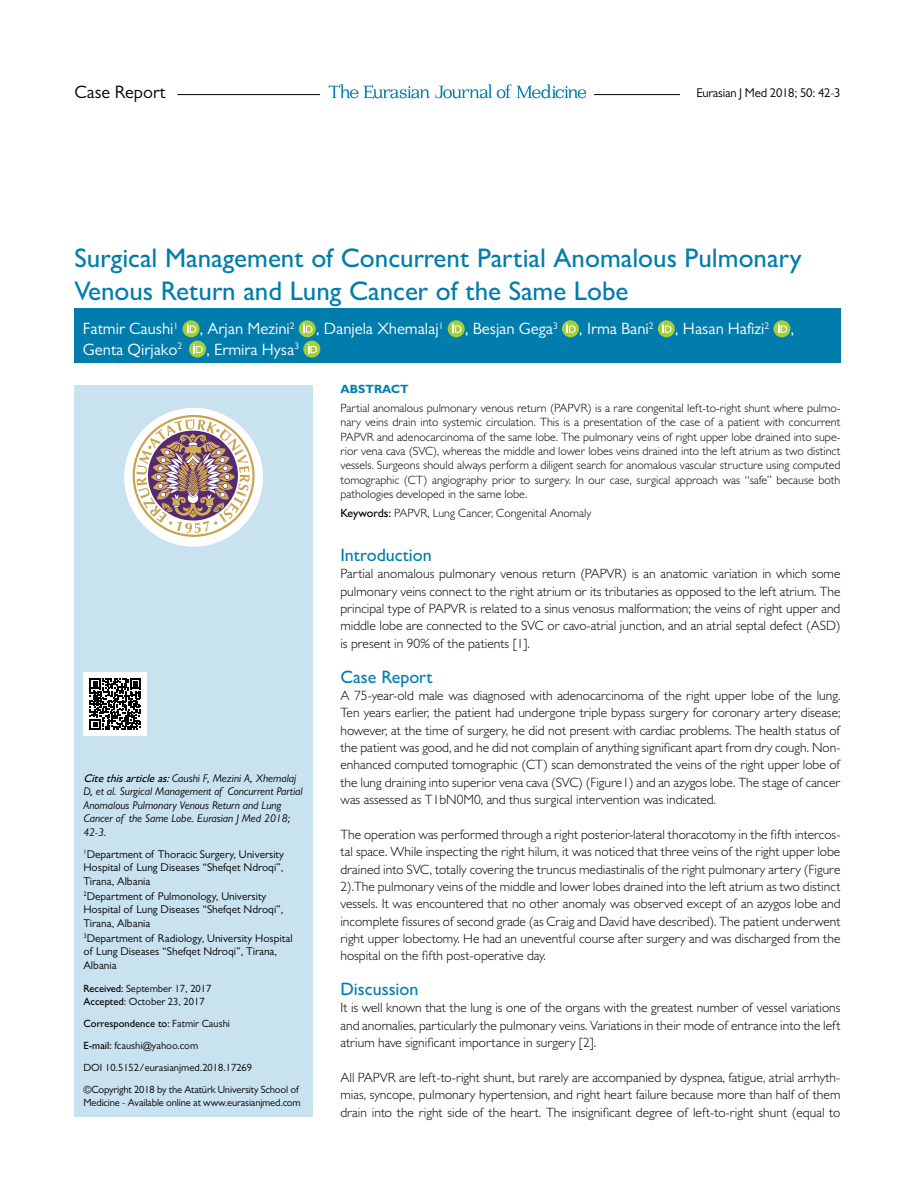
<style>
.page{position:relative;width:915px;height:1191px;background:#fff}
.page>*{position:absolute;margin:0;border:0;box-sizing:border-box;transform-origin:0 0}
.t1{font:500 27px/32.4px "Gill Sans MT Pro";color:#007dac}
.t2{font:500 18px "Gill Sans MT Pro";color:#007dac}
.t3{font:18px "Gill Sans MT Pro";color:#000}
.t4{font:16.5px "Gill Sans MT Pro";color:#fff}
.t5{font:300 13.5px/17.4px "Gill Sans MT Pro";color:#000;text-align:justify}
.t6{font:12.75px "Gill Sans MT Pro";letter-spacing:-.02em;color:#000}
.t7{font:300 12px/14.4px "Gill Sans MT Pro";color:#000;text-align:justify}
.t8{font:700 12px "Gill Sans MT Pro";color:#007dac}
.t9{font:11.25px/13.5px "Gill Sans MT Pro";color:#000}
.t10{font:italic 11.25px/13.5px "Gill Sans MT Pro";color:#000}
.t11{font:10.5px/22.2px "Gill Sans MT Pro";letter-spacing:-.015em;color:#000}
.s1{font-weight:500}
</style>
<div class="page">
<div style="left:74px;top:385px;width:239px;height:731px;background:#c9e2ef"></div>
<hr style="left:177px;top:94px;width:502px;height:1px;background:#000">
<div style="left:320px;top:80px;width:273px;height:25px;background:#fff"></div>
<svg style="left:328px;top:84px;width:101px;height:15px"></svg>
<svg style="left:435px;top:84px;width:151px;height:14px"></svg>
<div style="left:74px;top:309px;width:766px;height:54px;background:#007dac"></div>
<div style="left:182px;top:320px;width:17px;height:17px;background:#a6ce39;border-radius:50%"></div>
<svg style="left:187px;top:323px;width:9px;height:10px"></svg>
<svg style="left:298px;top:320px;width:17px;height:17px"></svg>
<svg style="left:303px;top:323px;width:9px;height:10px"></svg>
<svg style="left:447px;top:320px;width:17px;height:17px"></svg>
<svg style="left:452px;top:323px;width:9px;height:10px"></svg>
<svg style="left:561px;top:320px;width:17px;height:17px"></svg>
<svg style="left:566px;top:323px;width:9px;height:10px"></svg>
<svg style="left:657px;top:320px;width:17px;height:17px"></svg>
<svg style="left:662px;top:323px;width:9px;height:10px"></svg>
<svg style="left:773px;top:320px;width:17px;height:17px"></svg>
<svg style="left:777px;top:323px;width:9px;height:10px"></svg>
<svg style="left:189px;top:340px;width:17px;height:17px"></svg>
<svg style="left:193px;top:344px;width:10px;height:9px"></svg>
<svg style="left:303px;top:340px;width:17px;height:17px"></svg>
<svg style="left:308px;top:344px;width:9px;height:9px"></svg>
<div style="left:124px;top:408px;width:139px;height:138px;background:#fff;border-radius:50%"></div>
<svg style="left:132px;top:415px;width:122px;height:122px"></svg>
<div style="left:83px;top:672px;width:64px;height:64px;background:#fff"></div>
<svg style="left:90px;top:678px;width:51px;height:51px"></svg>
<h2 class="t3" style="left:74px;top:81px;width:93px">Case Report</h2>
<p class="t6" style="left:696px;top:85px;width:146px">Eurasian J Med 2018; 50: 42-3</p>
<h1 class="t1" style="left:74px;top:242px;width:728px">Surgical Management of Concurrent Partial Anomalous Pulmonary<br>Venous Return and Lung Cancer of the Same Lobe</h1>
<p class="t4" style="left:83px;top:319px;width:97px">Fatmir Caushi<sup>1</sup></p>
<p class="t4" style="left:199px;top:319px;width:96px">, Arjan Mezini<sup>2</sup></p>
<p class="t4" style="left:315px;top:319px;width:129px">, Danjela Xhemalaj<sup>1</sup></p>
<p class="t4" style="left:464px;top:319px;width:95px">, Besjan Gega<sup>3</sup></p>
<p class="t4" style="left:578px;top:319px;width:76px">, Irma Bani<sup>2</sup></p>
<p class="t4" style="left:674px;top:319px;width:96px">, Hasan Hafizi<sup>2</sup></p>
<p class="t4" style="left:790px;top:319px;width:5px">,</p>
<p class="t4" style="left:83px;top:339px;width:101px">Genta Qirjako<sup>2</sup></p>
<p class="t4" style="left:206px;top:339px;width:95px">, Ermira Hysa<sup>3</sup></p>
<p class="t10" style="left:83px;top:771px;width:221px"><span class="s1">Citethisarticleas:</span>Caushi F, Mezini A, Xhemalaj D, et al. Surgical Management of Concurrent Partial Anomalous Pulmonary Venous Return and Lung Cancer of the Same Lobe. Eurasian J Med 2018; 42-3.</p>
<p class="t9" style="left:83px;top:847px;width:202px;text-align:justify"><sup>1</sup>Department of Thoracic Surgery, University Hospital of Lung Diseases “Shefqet Ndroqi”, Tirana, Albania</p>
<p class="t9" style="left:83px;top:889px;width:202px"><sup>2</sup>Department of Pulmonology, University<br>Hospital of Lung Diseases “Shefqet Ndroqi”,<br>Tirana, Albania</p>
<p class="t9" style="left:83px;top:931px;width:210px"><sup>3</sup>Department of Radiology, University Hospital of Lung Diseases “Shefqet Ndroqi”, Tirana,<br>Albania</p>
<p class="t11" style="left:83px;top:982px;width:129px;line-height:12.6px"><span class="s1">Received:</span> September 17, 2017<br><span class="s1">Accepted:</span> October 23, 2017</p>
<p class="t11" style="left:83px;top:1012px;width:217px"><span class="s1">Correspondence to:</span> Fatmir Caushi<br><span class="s1">E-mail:</span> fcaushi@yahoo.com<br>DOI 10.5152/eurasianjmed.2018.17269 ©Copyright 2018 by the Atatürk University School of</p>
<p class="t11" style="left:83px;top:1091px;width:219px">Medicine - Available online at www.eurasianjmed.com</p>
<p class="t8" style="left:340px;top:382px;width:70px">ABSTRACT</p>
<p class="t7" style="left:340px;top:400px;width:501px">Partial anomalous pulmonary venous return (PAPVR) is a rare congenital left-to-right shunt where pulmo&shy;nary veins drain into systemic circulation. This is a presentation of the case of a patient with concurrent PAPVR and adenocarcinoma of the same lobe. The pulmonary veins of right upper lobe drained into supe&shy;rior vena cava (SVC), whereas the middle and lower lobes veins drained into the left atrium as two distinct vessels. Surgeons should always perform a diligent search for anomalous vascular structure using computed tomographic (CT) angiography prior to surgery. In our case, surgical approach was “safe” because both pathologies developed in the same lobe.</p>
<p class="t7" style="left:340px;top:505px;width:252px"><span class="s1">Keywords:</span> PAPVR, Lung Cancer, Congenital Anomaly</p>
<h2 class="t2" style="left:340px;top:544px;width:93px">Introduction</h2>
<p class="t5" style="left:340px;top:565px;width:501px">Partial anomalous pulmonary venous return (PAPVR) is an anatomic variation in which some pulmonary veins connect to the right atrium or its tributaries as opposed to the left atrium. The principal type of PAPVR is related to a sinus venosus malformation; the veins of right upper and middle lobe are connected to the SVC or cavo-atrial junction, and an atrial septal defect (ASD) is present in 90% of the patients [1].</p>
<h2 class="t2" style="left:340px;top:666px;width:94px">Case Report</h2>
<p class="t5" style="left:340px;top:686px;width:501px">A 75-year-old male was diagnosed with adenocarcinoma of the right upper lobe of the lung.<br>Ten years earlier, the patient had undergone triple bypass surgery for coronary artery disease; however, at the time of surgery, he did not present with cardiac problems. The health status of the patient was good, and he did not complain of anything significant apart from dry cough. Non&shy;enhanced computed tomographic (CT) scan demonstrated the veins of the right upper lobe of the lung draining into superior vena cava (SVC) (Figure1) and an azygos lobe. The stage of cancer was assessed as T1bN0M0, and thus surgical intervention was indicated.</p>
<p class="t5" style="left:340px;top:825px;width:501px">The operation was performed through a right posterior-lateral thoracotomy in the fifth intercos&shy;tal space. While inspecting the right hilum, it was noticed that three veins of the right upper lobe drained into SVC, totally covering the truncus mediastinalis of the right pulmonary artery (Figure 2).The pulmonary veins of the middle and lower lobes drained into the left atrium as two distinct vessels. It was encountered that no other anomaly was observed except of an azygos lobe and incomplete fissures of second grade (as Craig and David have described). The patient underwent right upper lobectomy. He had an uneventful course after surgery and was discharged from the hospital on the fifth post-operative day.</p>
<h2 class="t2" style="left:340px;top:978px;width:79px">Discussion</h2>
<p class="t5" style="left:340px;top:999px;width:501px">It is well known that the lung is one of the organs with the greatest number of vessel variations and anomalies, particularly the pulmonary veins. Variations in their mode of entrance into the left atrium have significant importance in surgery [2].</p>
<p class="t5" style="left:340px;top:1068px;width:501px">All PAPVR are left-to-right shunt, but rarely are accompanied by dyspnea, fatigue, atrial arrhyth&shy;mias, syncope, pulmonary hypertension, and right heart failure because more than half of them drain into the right side of the heart. The insignificant degree of left-to-right shunt (equal to</p>
</div>
